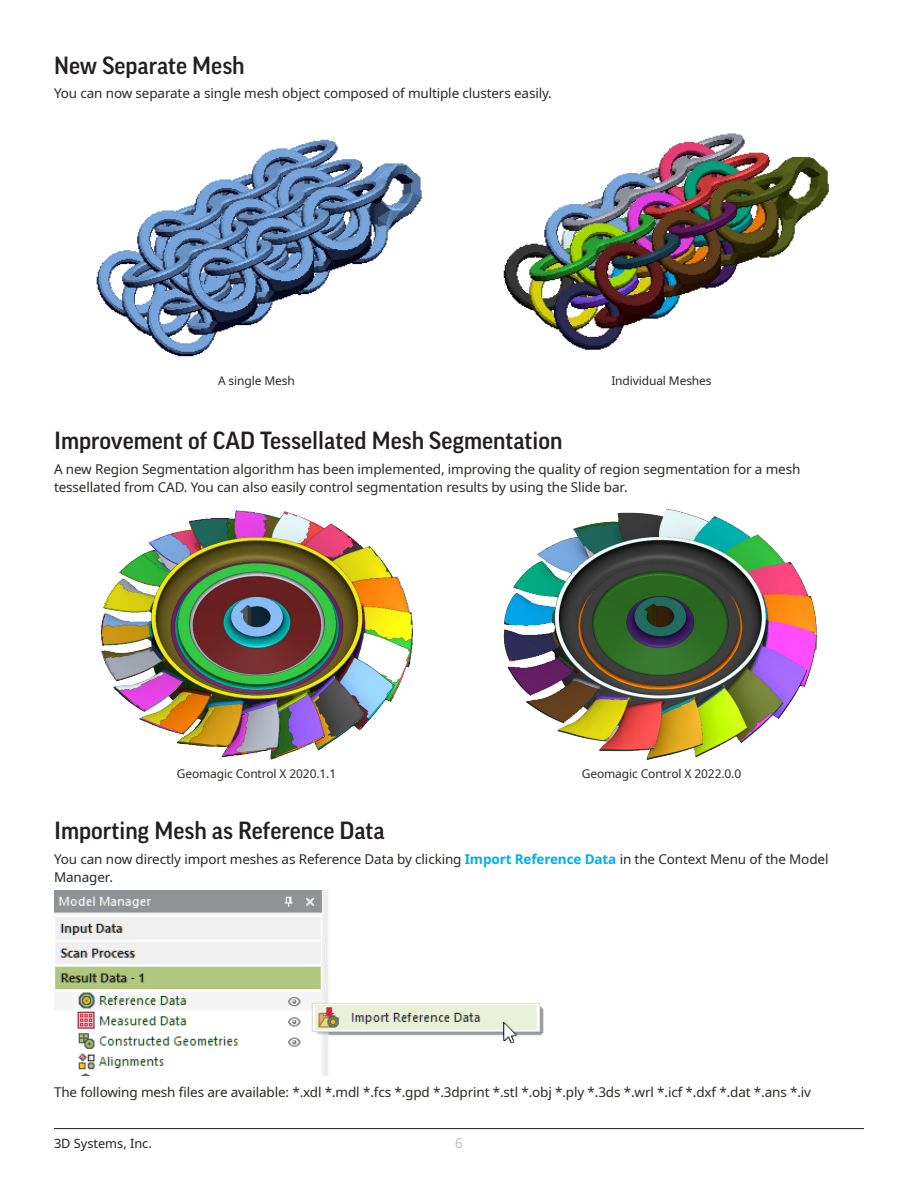
<style>
.page{position:relative;width:918px;height:1188px;background:#fff}
.page>*{position:absolute;margin:0;border:0;box-sizing:border-box;transform-origin:0 0}
.Heading_3{font:500 24px "Good Pro";color:#231f20}
.t1{font:13.5px/18px "Noto Sans";letter-spacing:-.01em;color:#2b2825}
.t2{font:13.5px "Noto Sans";color:#babbbe}
.t3{font:12.75px "Noto Sans";color:#231f20}
.Image_Caption{font:12px "Noto Sans";letter-spacing:-.01em;color:#2b2825}
.s1{font-weight:700;color:#00aeef}
</style>
<div class="page">
<hr style="left:54px;top:1128px;width:810px;height:1px;background:#231f20">
<img style="left:96px;top:139px;width:326px;height:218px">
<img style="left:503px;top:133px;width:326px;height:217px">
<img style="left:100px;top:510px;width:314px;height:250px">
<img style="left:503px;top:508px;width:314px;height:252px">
<img style="left:54px;top:890px;width:490px;height:186px">
<p class="Heading_3" style="left:54px;top:51px;width:192px">New Separate Mesh</p>
<p class="t1" style="left:54px;top:85px;width:499px">You can now separate a single mesh object composed of multiple clusters easily.</p>
<p class="Image_Caption" style="left:218px;top:372px;width:78px">A single Mesh</p>
<p class="Image_Caption" style="left:611px;top:372px;width:102px">Individual Meshes</p>
<p class="Heading_3" style="left:54px;top:427px;width:510px">Improvement of CAD Tessellated Mesh Segmentation</p>
<p class="t1" style="left:54px;top:460px;width:748px">A new Region Segmentation algorithm has been implemented, improving the quality of region segmentation for a mesh tessellated from CAD. You can also easily control segmentation results by using the Slide bar.</p>
<p class="Image_Caption" style="left:177px;top:766px;width:161px">Geomagic Control X 2020.1.1</p>
<p class="Image_Caption" style="left:582px;top:766px;width:161px">Geomagic Control X 2022.0.0</p>
<p class="Heading_3" style="left:54px;top:817px;width:332px">Importing Mesh as Reference Data</p>
<p class="t1" style="left:54px;top:850px;width:776px">You can now directly import meshes as Reference Data by clicking <span class="s1">Import Reference Data</span> in the Context Menu of the Model<br>Manager.</p>
<p class="t1" style="left:54px;top:1083px;width:759px">The following mesh files are available: *.xdl *.mdl *.fcs *.gpd *.3dprint *.stl *.obj *.ply *.3ds *.wrl *.icf *.dxf *.dat *.ans *.iv</p>
<p class="t3" style="left:54px;top:1134px;width:99px">3D Systems, Inc.</p>
<p class="t2" style="left:455px;top:1134px;width:9px">6</p>
</div>
